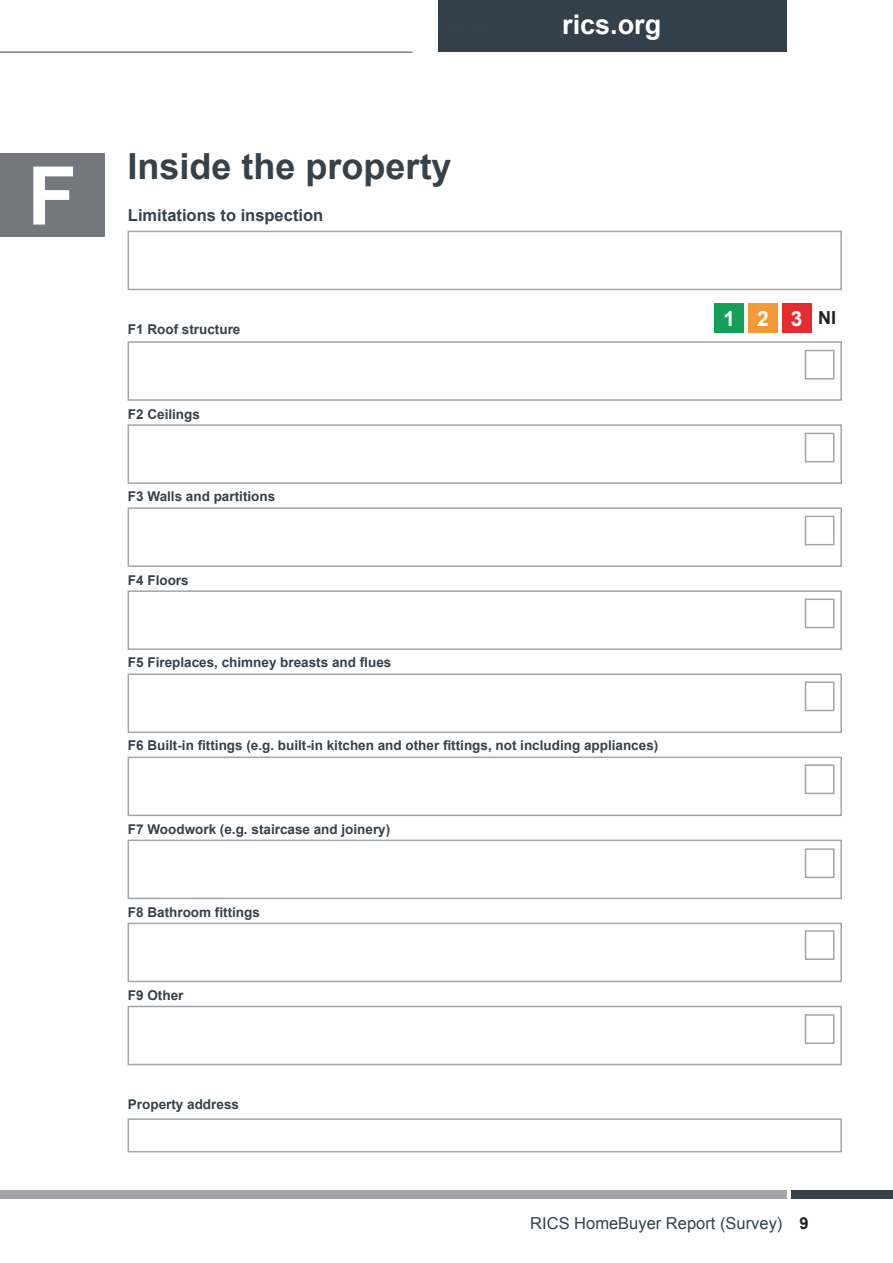
<style>
.page{position:relative;width:893px;height:1263px;background:#fff}
.page>*{position:absolute;margin:0;border:0;box-sizing:border-box;transform-origin:0 0}
.t1{font:700 81px "Arial";color:#fff}
.t2{font:700 36px "Arial";color:#36414a}
.t3{font:700 27px "Arial";color:#fff}
.t4{font:700 21px "Arial";color:#fff}
.t5{font:16.5px "Arial";color:#36414a}
.t6{font:700 16.5px "Arial";color:#36414a}
.t7{font:700 13.5px "Arial";color:#36414a}
.s1{font-size:18px;color:#231f20}
.s2{font-weight:700;color:#231f20}
</style>
<div class="page">
<div style="left:791px;top:1191px;width:102px;height:8px;background:#36414a"></div>
<div style="left:0;top:1191px;width:787px;height:8px;background:#a4a5a9"></div>
<div style="left:438px;top:0;width:349px;height:52px;background:#344049"></div>
<hr style="left:0;top:52px;width:412px;height:1px;background:#36414a">
<div style="left:128px;top:424px;width:714px;height:60px;background:#fff;border:2px solid #a4a5a9"></div>
<div style="left:128px;top:1118px;width:714px;height:34px;background:#fff;border:2px solid #a4a5a9"></div>
<div style="left:0;top:153px;width:104px;height:84px;background:#74777e"></div>
<div style="left:128px;top:231px;width:714px;height:59px;background:#fff;border:2px solid #a4a5a9"></div>
<div style="left:128px;top:341px;width:714px;height:60px;background:#fff;border:2px solid #a4a5a9"></div>
<div style="left:128px;top:590px;width:714px;height:60px;background:#fff;border:2px solid #a4a5a9"></div>
<div style="left:128px;top:839px;width:714px;height:60px;background:#fff;border:2px solid #a4a5a9"></div>
<div style="left:128px;top:673px;width:714px;height:60px;background:#fff;border:2px solid #a4a5a9"></div>
<div style="left:128px;top:923px;width:714px;height:59px;background:#fff;border:2px solid #a4a5a9"></div>
<div style="left:128px;top:507px;width:714px;height:60px;background:#fff;border:2px solid #a4a5a9"></div>
<div style="left:128px;top:756px;width:714px;height:60px;background:#fff;border:2px solid #a4a5a9"></div>
<div style="left:128px;top:1006px;width:714px;height:59px;background:#fff;border:2px solid #a4a5a9"></div>
<div style="left:805px;top:350px;width:29px;height:29px;background:#fff;border:2px solid #a4a5a9"></div>
<div style="left:805px;top:681px;width:29px;height:30px;background:#fff;border:2px solid #a4a5a9"></div>
<div style="left:805px;top:516px;width:29px;height:29px;background:#fff;border:2px solid #a4a5a9"></div>
<div style="left:805px;top:848px;width:29px;height:30px;background:#fff;border:2px solid #a4a5a9"></div>
<div style="left:805px;top:433px;width:29px;height:29px;background:#fff;border:2px solid #a4a5a9"></div>
<div style="left:805px;top:764px;width:29px;height:30px;background:#fff;border:2px solid #a4a5a9"></div>
<div style="left:805px;top:598px;width:29px;height:30px;background:#fff;border:2px solid #a4a5a9"></div>
<div style="left:805px;top:930px;width:29px;height:30px;background:#fff;border:2px solid #a4a5a9"></div>
<div style="left:805px;top:1014px;width:29px;height:30px;background:#fff;border:2px solid #a4a5a9"></div>
<div style="left:714px;top:303px;width:30px;height:30px;background:#159f58"></div>
<div style="left:748px;top:303px;width:30px;height:30px;background:#f59938"></div>
<div style="left:782px;top:303px;width:29px;height:30px;background:#e62b2f"></div>
<h1 class="t1" style="left:27px;top:142px;width:51px">F</h1>
<h2 class="t2" style="left:128px;top:143px;width:326px">Inside the property</h2>
<p class="t6" style="left:128px;top:205px;width:197px">Limitations to inspection</p>
<p class="t7" style="left:128px;top:320px;width:114px">F1 Roof structure</p>
<p class="t7" style="left:128px;top:405px;width:74px">F2 Ceilings</p>
<p class="t7" style="left:128px;top:487px;width:149px">F3 Walls and partitions</p>
<p class="t7" style="left:128px;top:571px;width:62px">F4 Floors</p>
<p class="t7" style="left:128px;top:653px;width:265px">F5 Fireplaces, chimney breasts and flues</p>
<h3 class="t3" style="left:562px;top:7px;width:101px">rics.org</h3>
<p class="t7" style="left:128px;top:737px;width:532px">F6 Built-in fittings (e.g. built-in kitchen and other fittings, not including appliances)</p>
<p class="t7" style="left:128px;top:820px;width:264px">F7 Woodwork (e.g. staircase and joinery)</p>
<p class="t7" style="left:128px;top:903px;width:134px">F8 Bathroom fittings</p>
<p class="t7" style="left:128px;top:986px;width:57px">F9 Other</p>
<p class="t7" style="left:128px;top:1095px;width:113px">Property address</p>
<h3 class="t4" style="left:723px;top:304px;width:114px">123<span class="s1">NI</span></h3>
<p class="t5" style="left:530px;top:1212px;width:280px">RICS HomeBuyer Report (Survey) <span class="s2">9</span></p>
</div>
